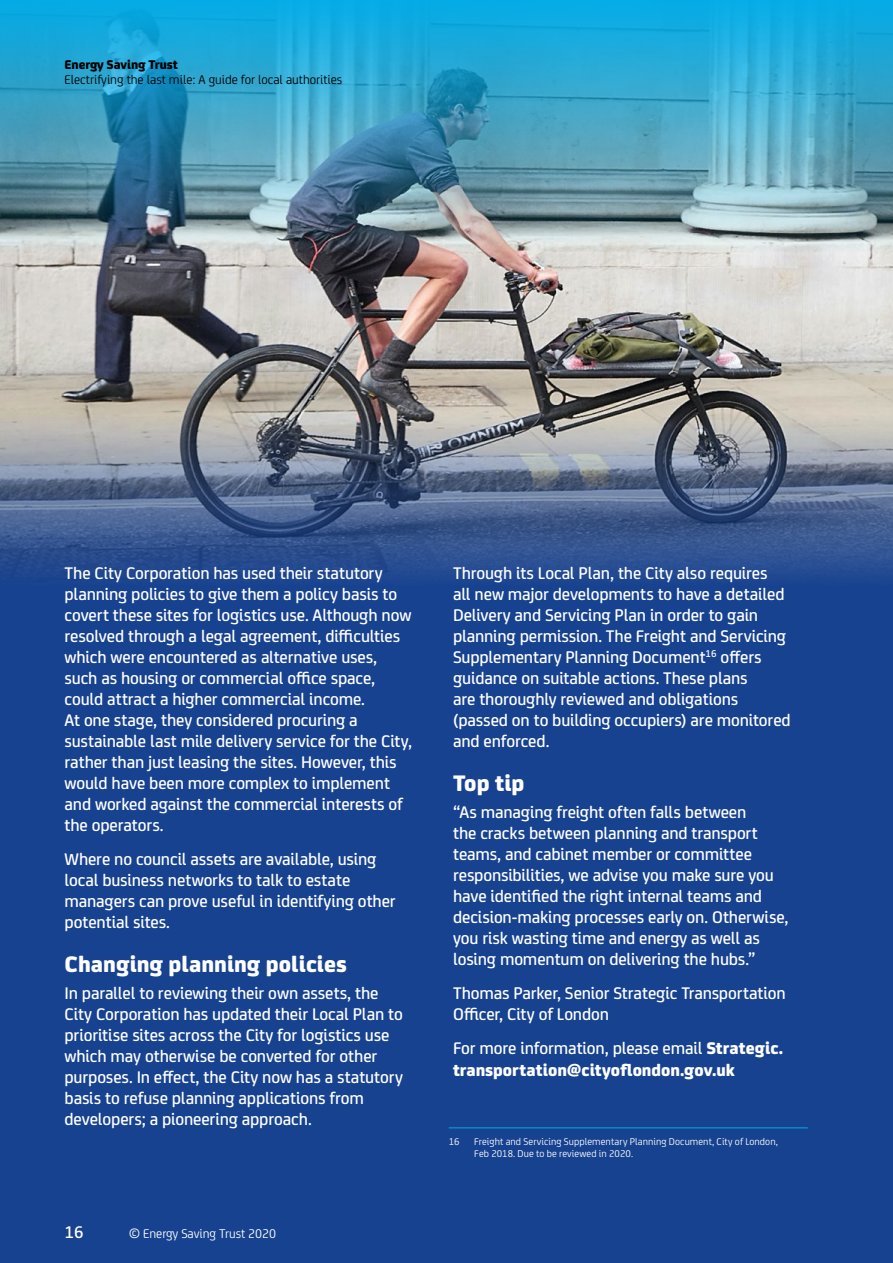
<style>
.page{position:relative;width:893px;height:1263px;background:#fff}
.page>*{position:absolute;margin:0;border:0;box-sizing:border-box;transform-origin:0 0}
.t1{font:700 24px "Energy Saving Sans";letter-spacing:.005em;color:#fff}
.t2{font:500 18px/21px "Energy Saving Sans";letter-spacing:-.01em;color:#fff}
.t3{font:700 18px/21.6px "Energy Saving Sans";color:#fff}
.t4{font:13.5px "Energy Saving Sans";letter-spacing:-.005em;color:#000}
.t5{font:13.5px "Energy Saving Sans";letter-spacing:-.005em;color:#fff}
.t6{font:700 13.5px "Energy Saving Sans";letter-spacing:-.005em;color:#000}
.t7{font:10.5px/12px "Energy Saving Sans";letter-spacing:.005em;color:#fff}
.s1{font-weight:500}
</style>
<div class="page">
<div style="left:0;top:587px;width:893px;height:676px;background:#174290"></div>
<img style="left:0;top:252px;width:893px;height:162px">
<img style="left:0;top:0;width:893px;height:252px">
<svg style="left:0;top:414px;width:893px;height:173px;background:#596d92"></svg>
<hr style="left:889px;top:659px;width:4px;height:215px;background:#174290">
<hr style="left:449px;top:1127px;width:359px;height:1px;background:#00ace9">
<p class="t6" style="left:65px;top:54px;width:115px">Energy Saving Trust</p>
<p class="t4" style="left:65px;top:70px;width:279px">Electrifying the last mile: A guide for local authorities</p>
<p class="t2" style="left:65px;top:561px;width:349px">The City Corporation has used their statutory planning policies to give them a policy basis to covert these sites for logistics use. Although now resolved through a legal agreement, difficulties which were encountered as alternative uses, such as housing or commercial office space, could attract a higher commercial income.<br>At one stage, they considered procuring a sustainable last mile delivery service for the City, rather than just leasing the sites. However, this would have been more complex to implement and worked against the commercial interests of the operators.</p>
<p class="t2" style="left:65px;top:847px;width:333px">Where no council assets are available, using local business networks to talk to estate managers can prove useful in identifying other potential sites.</p>
<h1 class="t1" style="left:65px;top:945px;width:284px">Changing planning policies</h1>
<p class="t2" style="left:65px;top:981px;width:340px">In parallel to reviewing their own assets, the City Corporation has updated their Local Plan to prioritise sites across the City for logistics use which may otherwise be converted for other purposes. In effect, the City now has a statutory basis to refuse planning applications from developers; a pioneering approach.</p>
<p class="t2" style="left:65px;top:1220px;width:20px">16</p>
<p class="t5" style="left:129px;top:1224px;width:148px">© Energy Saving Trust 2020</p>
<p class="t2" style="left:453px;top:561px;width:339px">Through its Local Plan, the City also requires<br>all new major developments to have a detailed Delivery and Servicing Plan in order to gain planning permission. The Freight and Servicing Supplementary Planning Document<sup>16</sup> offers guidance on suitable actions. These plans<br>are thoroughly reviewed and obligations (passed on to building occupiers) are monitored and enforced.</p>
<h1 class="t1" style="left:453px;top:764px;width:73px">Top tip</h1>
<p class="t2" style="left:453px;top:801px;width:337px">“As managing freight often falls between<br>the cracks between planning and transport teams, and cabinet member or committee responsibilities, we advise you make sure you have identified the right internal teams and decision-making processes early on. Otherwise, you risk wasting time and energy as well as losing momentum on delivering the hubs.”</p>
<p class="t2" style="left:453px;top:981px;width:334px">Thomas Parker, Senior Strategic Transportation<br>Officer, City of London</p>
<p class="t3" style="left:453px;top:1036px;width:332px"><span class="s1">For more information, please email</span> Strategic. transportation@cityoflondon.gov.uk</p>
<p class="t7" style="left:449px;top:1135px;width:12px">16</p>
<p class="t7" style="left:474px;top:1135px;width:305px">Freight and Servicing Supplementary Planning Document, City of London,<br>Feb 2018. Due to be reviewed in 2020.</p>
</div>
